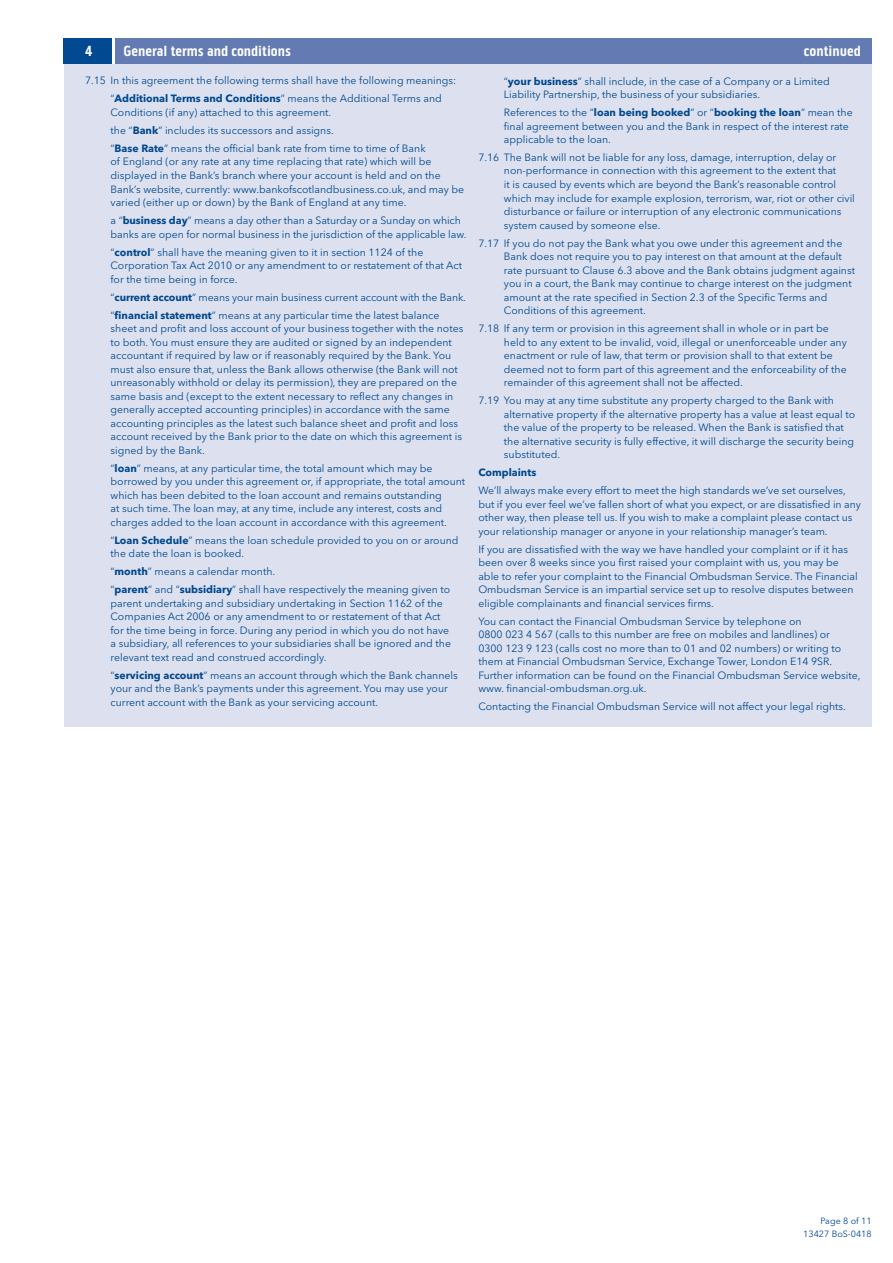
<style>
.page{position:relative;width:893px;height:1263px;background:#fff}
.page>*{position:absolute;margin:0;border:0;box-sizing:border-box;transform-origin:0 0}
.t1{font:700 15px "Bo S Pill Gothic";color:#fff}
.t2{font:10.5px/13.5px "Avenir Next LT Pro";color:#014990}
.t3{font:700 10.5px "Avenir Next LT Pro";color:#014990}
.t4{font:9px/13.2px "Avenir Next LT Pro";color:#014990;text-align:right}
.s1{font-weight:700}
</style>
<div class="page">
<div style="left:64px;top:38px;width:808px;height:689px;background:#dde1ef"></div>
<hr style="left:112px;top:38px;width:3px;height:26px;background:#fff">
<div style="left:115px;top:38px;width:757px;height:26px;background:#637bb2"></div>
<div style="left:64px;top:38px;width:48px;height:26px;background:#014990"></div>
<h1 class="t1" style="left:85px;top:42px;width:9px">4</h1>
<h1 class="t1" style="left:124px;top:42px;width:169px">General terms and conditions</h1>
<h1 class="t1" style="left:804px;top:42px;width:59px">continued</h1>
<p class="t2" style="left:111px;top:72px;width:347px;line-height:18px;text-indent:-26px">7.15 In this agreement the following terms shall have the following meanings: “<span class="s1">Additional Terms and Conditions</span>” means the Additional Terms and</p>
<p class="t2" style="left:111px;top:103px;width:317px;line-height:18px">Conditions (if any) attached to this agreement.<br>the “<span class="s1">Bank</span>” includes its successors and assigns.<br>“<span class="s1">Base Rate</span>” means the official bank rate from time to time of Bank</p>
<p class="t2" style="left:111px;top:155px;width:355px">of England (or any rate at any time replacing that rate) which will be displayed in the Bank’s branch where your account is held and on the Bank’s website, currently: www.bankofscotlandbusiness.co.uk, and may be varied (either up or down) by the Bank of England at any time.</p>
<p class="t2" style="left:111px;top:214px;width:357px">a “<span class="s1">business day</span>” means a day other than a Saturday or a Sunday on which banks are open for normal business in the jurisdiction of the applicable law.</p>
<p class="t2" style="left:111px;top:245px;width:353px">“<span class="s1">control</span>” shall have the meaning given to it in section 1124 of the<br>Corporation Tax Act 2010 or any amendment to or restatement of that Act for the time being in force.</p>
<p class="t2" style="left:111px;top:288px;width:357px;line-height:18px">“<span class="s1">current account</span>” means your main business current account with the Bank. “<span class="s1">financial statement</span>” means at any particular time the latest balance</p>
<p class="t2" style="left:111px;top:322px;width:354px">sheet and profit and loss account of your business together with the notes to both. You must ensure they are audited or signed by an independent accountant if required by law or if reasonably required by the Bank. You must also ensure that, unless the Bank allows otherwise (the Bank will not unreasonably withhold or delay its permission), they are prepared on the same basis and (except to the extent necessary to reflect any changes in generally accepted accounting principles) in accordance with the same accounting principles as the latest such balance sheet and profit and loss account received by the Bank prior to the date on which this agreement is signed by the Bank.</p>
<p class="t2" style="left:111px;top:461px;width:356px">“<span class="s1">loan</span>” means, at any particular time, the total amount which may be borrowed by you under this agreement or, if appropriate, the total amount which has been debited to the loan account and remains outstanding<br>at such time. The loan may, at any time, include any interest, costs and charges added to the loan account in accordance with this agreement.</p>
<p class="t2" style="left:111px;top:533px;width:350px">“<span class="s1">Loan Schedule</span>” means the loan schedule provided to you on or around the date the loan is booked.</p>
<p class="t2" style="left:111px;top:562px;width:341px;line-height:18px">“<span class="s1">month</span>” means a calendar month.<br>“<span class="s1">parent</span>” and “<span class="s1">subsidiary</span>” shall have respectively the meaning given to</p>
<p class="t2" style="left:111px;top:596px;width:342px">parent undertaking and subsidiary undertaking in Section 1162 of the Companies Act 2006 or any amendment to or restatement of that Act for the time being in force. During any period in which you do not have a subsidiary, all references to your subsidiaries shall be ignored and the relevant text read and construed accordingly.</p>
<p class="t2" style="left:111px;top:668px;width:349px">“<span class="s1">servicing account</span>” means an account through which the Bank channels your and the Bank’s payments under this agreement. You may use your current account with the Bank as your servicing account.</p>
<p class="t2" style="left:504px;top:74px;width:327px">“<span class="s1">your business</span>” shall include, in the case of a Company or a Limited<br>Liability Partnership, the business of your subsidiaries.</p>
<p class="t2" style="left:504px;top:106px;width:350px">References to the “<span class="s1">loan being booked</span>” or “<span class="s1">booking the loan</span>” mean the final agreement between you and the Bank in respect of the interest rate applicable to the loan.</p>
<p class="t2" style="left:504px;top:151px;width:353px;text-indent:-26px">7.16 The Bank will not be liable for any loss, damage, interruption, delay or non-performance in connection with this agreement to the extent that<br>it is caused by events which are beyond the Bank’s reasonable control which may include for example explosion, terrorism, war, riot or other civil disturbance or failure or interruption of any electronic communications system caused by someone else.</p>
<p class="t2" style="left:504px;top:236px;width:353px;text-indent:-26px">7.17 If you do not pay the Bank what you owe under this agreement and the Bank does not require you to pay interest on that amount at the default rate pursuant to Clause 6.3 above and the Bank obtains judgment against you in a court, the Bank may continue to charge interest on the judgment amount at the rate specified in Section 2.3 of the Specific Terms and Conditions of this agreement.</p>
<p class="t2" style="left:504px;top:322px;width:344px;text-indent:-26px">7.18 If any term or provision in this agreement shall in whole or in part be held to any extent to be invalid, void, illegal or unenforceable under any enactment or rule of law, that term or provision shall to that extent be deemed not to form part of this agreement and the enforceability of the remainder of this agreement shall not be affected.</p>
<p class="t2" style="left:504px;top:394px;width:353px;text-indent:-26px">7.19 You may at any time substitute any property charged to the Bank with alternative property if the alternative property has a value at least equal to the value of the property to be released. When the Bank is satisfied that the alternative security is fully effective, it will discharge the security being substituted.</p>
<p class="t3" style="left:478px;top:466px;width:59px">Complaints</p>
<p class="t2" style="left:478px;top:484px;width:384px">We’ll always make every effort to meet the high standards we’ve set ourselves, but if you ever feel we’ve fallen short of what you expect, or are dissatisfied in any other way, then please tell us. If you wish to make a complaint please contact us your relationship manager or anyone in your relationship manager’s team.</p>
<p class="t2" style="left:478px;top:542px;width:381px">If you are dissatisfied with the way we have handled your complaint or if it has been over 8 weeks since you first raised your complaint with us, you may be able to refer your complaint to the Financial Ombudsman Service. The Financial Ombudsman Service is an impartial service set up to resolve disputes between eligible complainants and financial services firms.</p>
<p class="t2" style="left:478px;top:614px;width:384px">You can contact the Financial Ombudsman Service by telephone on<br>0800 023 4 567 (calls to this number are free on mobiles and landlines) or<br>0300 123 9 123 (calls cost no more than to 01 and 02 numbers) or writing to them at Financial Ombudsman Service, Exchange Tower, London E14 9SR.<br>Further information can be found on the Financial Ombudsman Service website, www. financial-ombudsman.org.uk.</p>
<p class="t2" style="left:478px;top:700px;width:369px">Contacting the Financial Ombudsman Service will not affect your legal rights.</p>
<p class="t4" style="left:803px;top:1214px;width:70px">Page 8 of 11<br>13427 BoS-0418</p>
</div>
